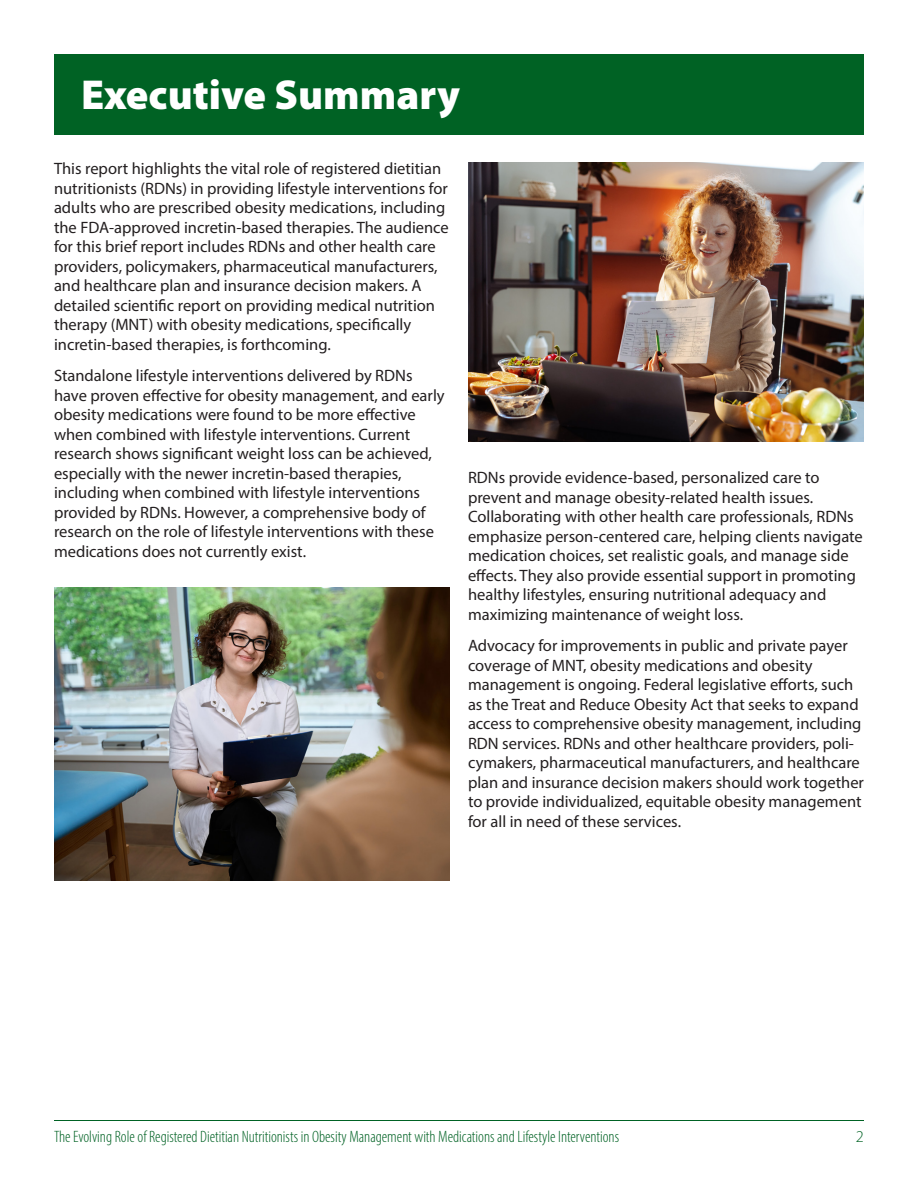
<style>
.page{position:relative;width:918px;height:1188px;background:#fff}
.page>*{position:absolute;margin:0;border:0;box-sizing:border-box;transform-origin:0 0}
.t1{font:900 42px "Myriad Pro";color:#fff}
.t2{font:16.5px/19.5px "Myriad Pro";color:#231f20}
.t3{font:300 condensed 16.5px "Myriad Pro";color:#006224}
.t4{font:300 16.5px "Myriad Pro";color:#006224}
</style>
<div class="page">
<hr style="left:54px;top:1120px;width:810px;height:1px;background:#006224">
<div style="left:54px;top:54px;width:810px;height:81px;background:#006224"></div>
<img style="left:54px;top:588px;width:395px;height:292px">
<img style="left:468px;top:162px;width:396px;height:280px">
<p class="t1" style="left:81px;top:67px;width:380px">Executive Summary</p>
<p class="t2" style="left:54px;top:159px;width:396px">This report highlights the vital role of registered dietitian nutritionists (RDNs) in providing lifestyle interventions for adults who are prescribed obesity medications, including the FDA-approved incretin-based therapies. The audience for this brief report includes RDNs and other health care providers, policymakers, pharmaceutical manufacturers, and healthcare plan and insurance decision makers. A detailed scientific report on providing medical nutrition therapy (MNT) with obesity medications, specifically incretin-based therapies, is forthcoming.</p>
<p class="t2" style="left:54px;top:366px;width:392px">Standalone lifestyle interventions delivered by RDNs have proven effective for obesity management, and early obesity medications were found to be more effective when combined with lifestyle interventions. Current research shows significant weight loss can be achieved, especially with the newer incretin-based therapies, including when combined with lifestyle interventions provided by RDNs. However, a comprehensive body of research on the role of lifestyle interventions with these medications does not currently exist.</p>
<p class="t2" style="left:468px;top:468px;width:396px">RDNs provide evidence-based, personalized care to prevent and manage obesity-related health issues.<br>Collaborating with other health care professionals, RDNs emphasize person-centered care, helping clients navigate medication choices, set realistic goals, and manage side effects. They also provide essential support in promoting healthy lifestyles, ensuring nutritional adequacy and maximizing maintenance of weight loss.</p>
<p class="t2" style="left:468px;top:636px;width:398px">Advocacy for improvements in public and private payer coverage of MNT, obesity medications and obesity management is ongoing. Federal legislative efforts, such as the Treat and Reduce Obesity Act that seeks to expand access to comprehensive obesity management, including RDN services. RDNs and other healthcare providers, poli&shy;cymakers, pharmaceutical manufacturers, and healthcare plan and insurance decision makers should work together to provide individualized, equitable obesity management for all in need of these services.</p>
<p class="t3" style="left:54px;top:1127px;width:567px">The Evolving Role of Registered Dietitian Nutritionists in Obesity Management with Medications and Lifestyle Interventions</p>
<p class="t4" style="left:856px;top:1127px;width:10px">2</p>
</div>
